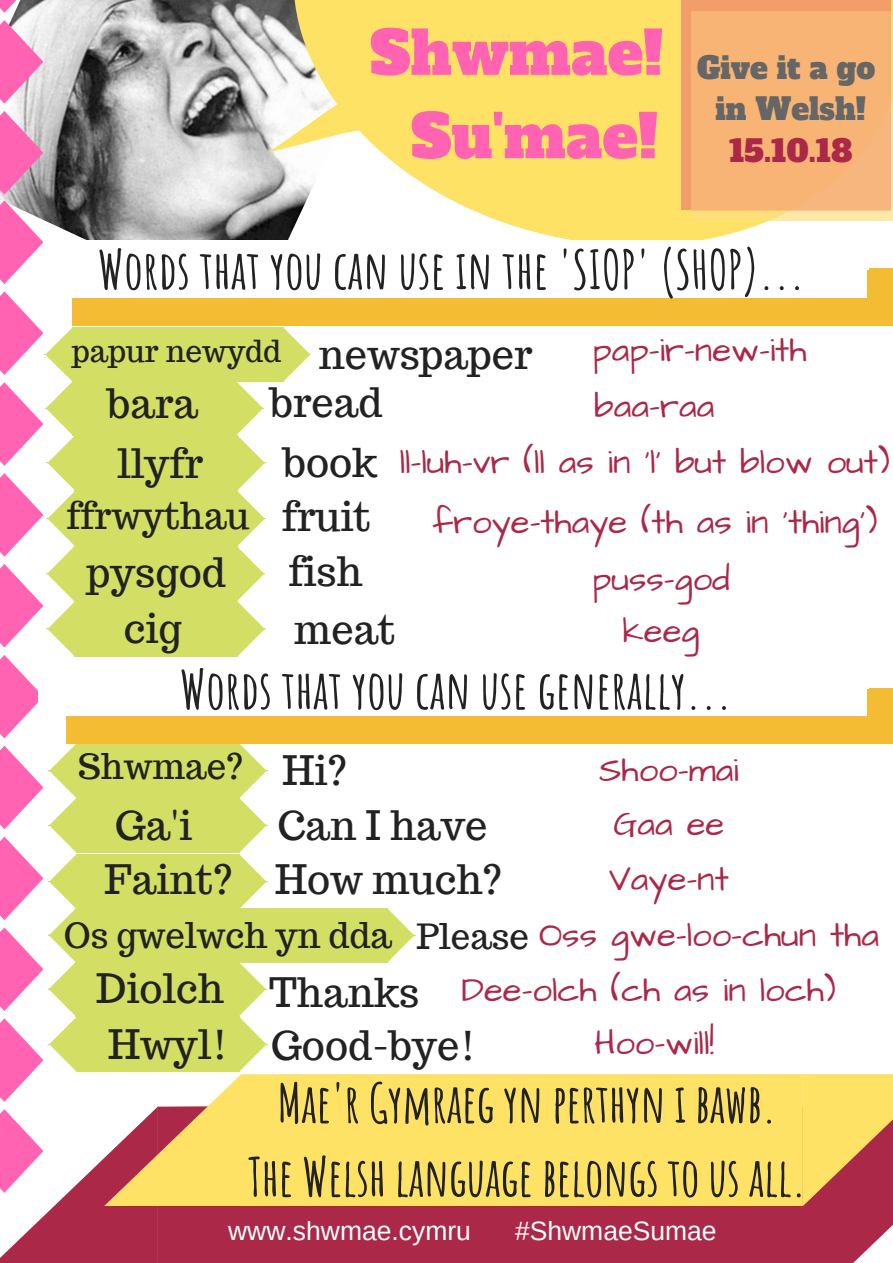
<style>
.page{position:relative;width:893px;height:1263px;background:#fff}
.page>*{position:absolute;margin:0;border:0;box-sizing:border-box;transform-origin:0 0}
.t1{font:59.62px/83.2px "Alfa Slab One";color:#ff63b1;text-align:center}
.t2{font:700 52.95px/73.7px "Amatic SC";color:#222;text-align:center}
.t3{font:39.75px/55.7px "Trocchi";color:#222}
.t4{font:36.45px "Trocchi";color:#222}
.t5{font:34.72px/52.3px "Architects Daughter";color:#ab2849;text-align:center}
.t6{font:34.72px "Trocchi";color:#222}
.t7{font:29.78px/41.6px "Alfa Slab One";color:#666;text-align:center}
.t8{font:29.78px "Trocchi";color:#222}
.t9{font:29.78px "Alfa Slab One";color:#ab2849}
.t10{font:26.47px "Arimo";color:#fff}
</style>
<div class="page">
<img style="left:11px;top:0;width:234px;height:244px">
<svg style="left:0;top:111px;width:42px;height:173px"></svg>
<svg style="left:0;top:20px;width:42px;height:84px"></svg>
<svg style="left:0;top:0;width:42px;height:13px"></svg>
<div style="left:267px;top:1205px;width:503px;height:58px;background:#ab2849"></div>
<div style="left:267px;top:1074px;width:503px;height:131px;background:#fee266"></div>
<svg style="left:770px;top:1074px;width:123px;height:189px;background:#d9915e"></svg>
<svg style="left:245px;top:0;width:648px;height:240px;fill:#fee266"></svg>
<div style="left:681px;top:1px;width:210px;height:209px;background:#f29e6a"></div>
<svg style="left:691px;top:11px;width:202px;height:210px;background:#fee190"></svg>
<div style="left:691px;top:11px;width:200px;height:199px;background:#f7b475"></div>
<div style="left:72px;top:354px;width:212px;height:28px;background:#d2df64"></div>
<div style="left:72px;top:327px;width:212px;height:28px;background:#d2df64"></div>
<svg style="left:284px;top:328px;width:27px;height:53px"></svg>
<div style="left:75px;top:934px;width:313px;height:29px;background:#d2df64"></div>
<div style="left:75px;top:908px;width:313px;height:28px;background:#d2df64"></div>
<svg style="left:388px;top:909px;width:27px;height:53px"></svg>
<svg style="left:0;top:291px;width:267px;height:972px"></svg>
<div style="left:72px;top:297px;width:796px;height:29px;background:#f4bc33"></div>
<div style="left:867px;top:297px;width:26px;height:29px;background:#f4bc33"></div>
<div style="left:44px;top:268px;width:30px;height:30px;background:#fff"></div>
<div style="left:72px;top:268px;width:796px;height:30px;background:#fff"></div>
<div style="left:867px;top:268px;width:26px;height:30px;background:#f4bc33"></div>
<div style="left:44px;top:240px;width:30px;height:30px;background:#fff"></div>
<div style="left:72px;top:240px;width:796px;height:30px;background:#fff"></div>
<div style="left:66px;top:714px;width:802px;height:30px;background:#f4bc33"></div>
<div style="left:867px;top:714px;width:26px;height:30px;background:#f4bc33"></div>
<div style="left:38px;top:688px;width:30px;height:27px;background:#fff"></div>
<div style="left:66px;top:688px;width:802px;height:27px;background:#fff"></div>
<div style="left:867px;top:688px;width:26px;height:27px;background:#f4bc33"></div>
<div style="left:38px;top:659px;width:30px;height:30px;background:#fff"></div>
<div style="left:66px;top:659px;width:802px;height:30px;background:#fff"></div>
<h1 class="t1" style="left:370px;top:12px;width:294px">Shwmae!<br>Su'mae!</h1>
<p class="t7" style="left:697px;top:48px;width:179px">Give it a go in Welsh!</p>
<p class="t9" style="left:729px;top:131px;width:125px">15.10.18</p>
<h2 class="t2" style="left:98px;top:232px;width:709px">Words that you can use in the 'SIOP' (SHOP)...</h2>
<p class="t8" style="left:72px;top:332px;width:211px">papur newydd</p>
<p class="t3" style="left:318px;top:326px;width:216px">newspaper</p>
<p class="t5" style="left:593px;top:325px;width:215px">pap-ir-new-ith</p>
<p class="t3" style="left:108px;top:375px;width:92px">bara</p>
<p class="t3" style="left:270px;top:374px;width:114px">bread</p>
<p class="t5" style="left:594px;top:381px;width:122px">baa-raa</p>
<p class="t3" style="left:117px;top:435px;width:87px">llyfr</p>
<p class="t4" style="left:66px;top:492px;width:184px">ffrwythau</p>
<p class="t3" style="left:87px;top:544px;width:140px;text-align:center">pysgod cig</p>
<p class="t3" style="left:282px;top:435px;width:97px;line-height:54.6px">book fruit</p>
<p class="t5" style="left:400px;top:437px;width:492px">ll-luh-vr (ll as in 'l' but blow out)</p>
<p class="t5" style="left:432px;top:497px;width:447px">froye-thaye (th as in 'thing')</p>
<p class="t3" style="left:288px;top:543px;width:109px;line-height:58px">fish meat</p>
<p class="t5" style="left:592px;top:553px;width:139px">puss-god keeg</p>
<h2 class="t2" style="left:180px;top:652px;width:553px">Words that you can use generally...</h2>
<p class="t6" style="left:78px;top:744px;width:167px">Shwmae?</p>
<p class="t3" style="left:105px;top:799px;width:129px;line-height:53.5px">Ga'i<br>Faint?</p>
<p class="t6" style="left:64px;top:912px;width:330px">Os gwelwch yn dda</p>
<p class="t3" style="left:96px;top:961px;width:133px;text-align:center">Diolch<br>Hwyl!</p>
<p class="t3" style="left:282px;top:742px;width:66px">Hi?</p>
<p class="t5" style="left:599px;top:744px;width:141px;line-height:53.5px">Shoo-mai<br>Gaa ee</p>
<p class="t3" style="left:277px;top:798px;width:211px">Can I have</p>
<p class="t3" style="left:275px;top:852px;width:228px">How much?</p>
<p class="t6" style="left:416px;top:913px;width:114px">Please</p>
<p class="t3" style="left:269px;top:966px;width:208px;line-height:52.9px">Thanks<br>Good-bye!</p>
<p class="t5" style="left:609px;top:854px;width:121px">Vaye-nt</p>
<p class="t5" style="left:539px;top:910px;width:342px">Oss gwe-loo-chun tha</p>
<p class="t5" style="left:462px;top:965px;width:376px">Dee-olch (ch as in loch)</p>
<p class="t5" style="left:594px;top:1018px;width:121px">Hoo-will!</p>
<h2 class="t2" style="left:248px;top:1065px;width:560px">Mae'r Gymraeg yn perthyn i bawb.<br>The Welsh language belongs to us all.</h2>
<p class="t10" style="left:228px;top:1216px;width:244px">www.shwmae.cymru</p>
<p class="t10" style="left:515px;top:1216px;width:203px">#ShwmaeSumae</p>
</div>
